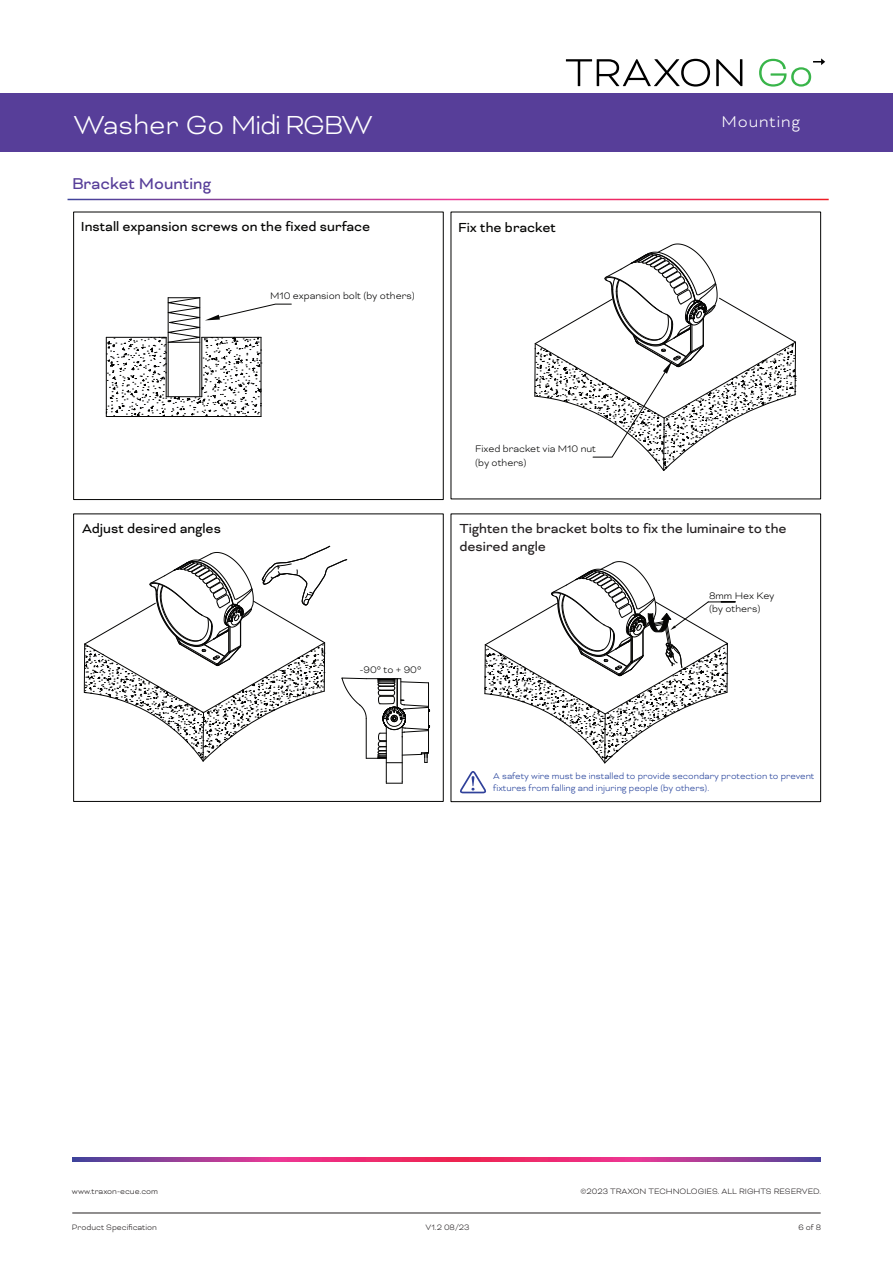
<style>
.page{position:relative;width:893px;height:1263px;background:#fff}
.page>*{position:absolute;margin:0;border:0;box-sizing:border-box;transform-origin:0 0}
.t1{font:300 30px "Bicyclette";letter-spacing:-.04em;color:#fff}
.t2{font:18px "Bicyclette";color:#573e99}
.t3{font:300 18px "Bicyclette";letter-spacing:.05em;color:#fff}
.t4{font:15px "Bicyclette";color:#050504}
.t5{font:15px/18px "Bicyclette";color:#231f20}
.t6{font:300 10.95px/13.2px "Bicyclette";color:#050504}
.t7{font:300 10.05px/12px "Bicyclette";color:#223f99}
.t8{font:300 9px "Bicyclette";color:#231f20}
</style>
<div class="page">
<hr style="left:72px;top:1213px;width:749px;height:1px;background:#231f20">
<svg style="left:72px;top:1157px;width:749px;height:4px;background:#c13585"></svg>
<div style="left:0;top:94px;width:893px;height:58px;background:#573e99"></div>
<svg style="left:566px;top:59px;width:144px;height:28px"></svg>
<svg style="left:716px;top:59px;width:26px;height:27px"></svg>
<svg style="left:759px;top:58px;width:66px;height:29px"></svg>
<svg style="left:106px;top:297px;width:186px;height:120px"></svg>
<svg style="left:534px;top:244px;width:262px;height:227px"></svg>
<hr style="left:386px;top:726px;width:1px;height:55px;background:#050504">
<hr style="left:402px;top:726px;width:1px;height:55px;background:#050504">
<svg style="left:386px;top:781px;width:17px;height:3px"></svg>
<svg style="left:84px;top:546px;width:346px;height:217px"></svg>
<div style="left:73px;top:513px;width:371px;height:289px;border:1px solid #050504"></div>
<div style="left:73px;top:212px;width:371px;height:288px;border:1px solid #050504"></div>
<div style="left:451px;top:513px;width:370px;height:289px;border:1px solid #050504"></div>
<svg style="left:460px;top:771px;width:26px;height:22px"></svg>
<svg style="left:484px;top:561px;width:252px;height:202px"></svg>
<h1 class="t1" style="left:74px;top:107px;width:301px">Washer Go Midi RGBW</h1>
<h2 class="t3" style="left:721px;top:111px;width:80px">Mounting</h2>
<p class="t2" style="left:72px;top:173px;width:141px">Bracket Mounting</p>
<p class="t4" style="left:81px;top:218px;width:291px">Install expansion screws on the fixed surface</p>
<p class="t6" style="left:270px;top:289px;width:146px">M10 expansion bolt (by others)</p>
<p class="t4" style="left:458px;top:218px;width:99px">Fix the bracket</p>
<p class="t4" style="left:82px;top:520px;width:141px">Adjust desired angles</p>
<p class="t6" style="left:360px;top:663px;width:63px">-90° to + 90°</p>
<p class="t6" style="left:475px;top:442px;width:122px">Fixed bracket via M10 nut (by others)</p>
<p class="t5" style="left:459px;top:520px;width:329px">Tighten the bracket bolts to fix the luminaire to the desired angle</p>
<p class="t6" style="left:709px;top:589px;width:67px">8mm Hex Key (by others)</p>
<p class="t7" style="left:493px;top:769px;width:323px">A safety wire must be installed to provide secondary protection to prevent fixtures from falling and injuring people (by others).</p>
<p class="t8" style="left:72px;top:1186px;width:88px">www.traxon-ecue.com</p>
<p class="t8" style="left:581px;top:1186px;width:242px">©2023 TRAXON TECHNOLOGIES. ALL RIGHTS RESERVED.</p>
<p class="t8" style="left:72px;top:1221px;width:87px">Product Specification</p>
<p class="t8" style="left:426px;top:1221px;width:45px">V1.2 08/23</p>
<p class="t8" style="left:798px;top:1221px;width:24px">6 of 8</p>
</div>
